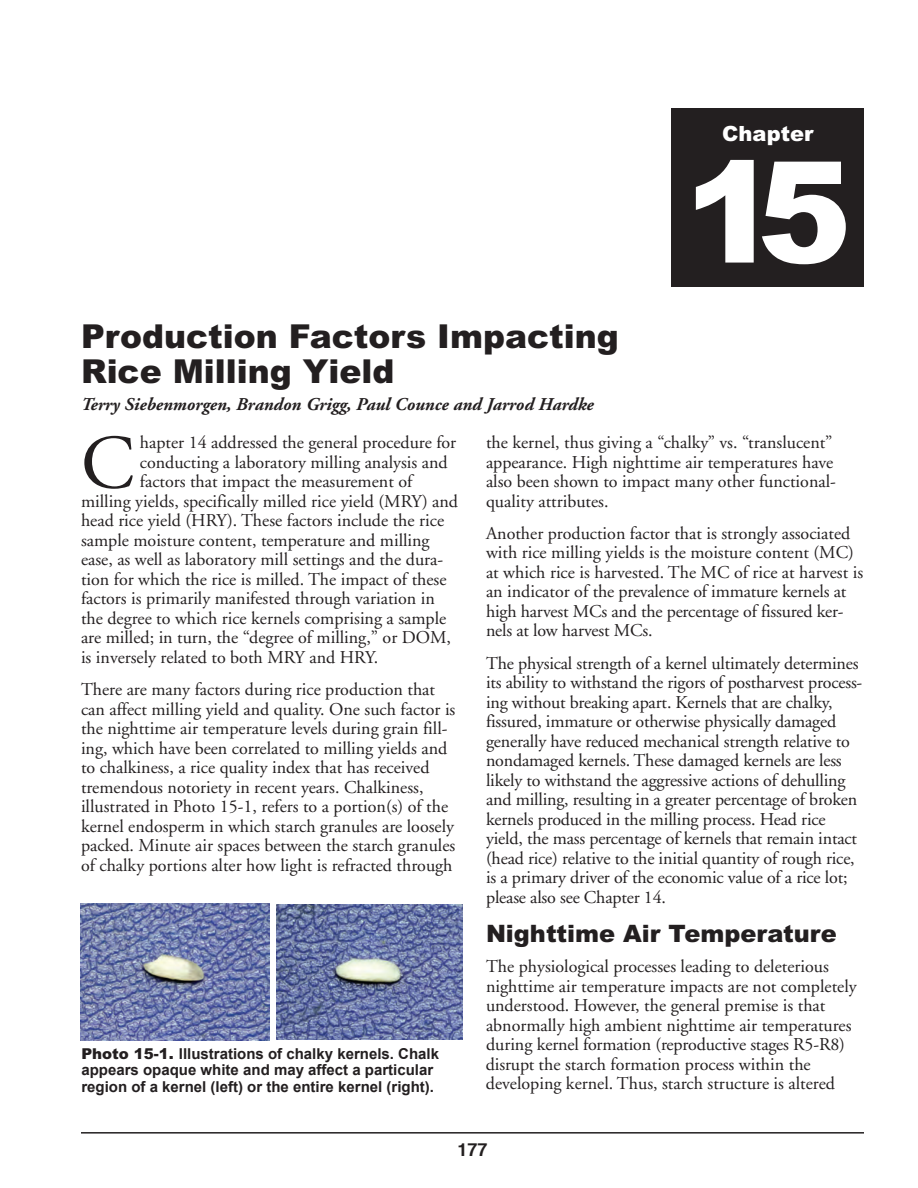
<style>
.page{position:relative;width:918px;height:1188px;background:#fff}
.page>*{position:absolute;margin:0;border:0;box-sizing:border-box;transform-origin:0 0}
.t1{font:900 141px "Arial";color:#fff}
.t2{font:76.5px "Adobe Garamond";color:#231f20}
.t3{font:900 33px/35.2px "Arial";color:#231f20}
.t4{font:900 24px "Arial";color:#231f20}
.t5{font:900 21px "Arial";color:#fff}
.t6{font:18px/19.5px "Adobe Garamond";color:#231f20}
.t7{font:italic 700 18px "Adobe Garamond";color:#231f20}
.t8{font:700 18px "Helvetica";color:#231f20}
.t9{font:700 15px/16.5px "Arial";color:#231f20}
.s1{font-weight:900}
</style>
<div class="page">
<hr style="left:81px;top:1132px;width:783px;height:2px;background:#231f20">
<div style="left:672px;top:108px;width:192px;height:178px;background:#231f20"></div>
<img style="left:81px;top:903px;width:189px;height:137px">
<img style="left:277px;top:904px;width:186px;height:136px">
<p class="t5" style="left:722px;top:122px;width:93px">Chapter</p>
<h1 class="t1" style="left:684px;top:131px;width:168px">15</h1>
<h3 class="t3" style="left:81px;top:319px;width:539px">Production Factors Impacting<br>Rice Milling Yield</h3>
<p class="t7" style="left:81px;top:397px;width:514px">Terry Siebenmorgen, Brandon Grigg, Paul Counce and Jarrod Hardke</p>
<h2 class="t2" style="left:81px;top:433px;width:55px">C</h2>
<p class="t6" style="left:140px;top:434px;width:318px">hapter 14 addressed the general procedure for</p>
<p class="t6" style="left:486px;top:434px;width:351px">the kernel, thus giving a “chalky” vs. “translucent” appearance. High nighttime air temperatures have also been shown to impact many other functional&shy;quality attributes.</p>
<p class="t6" style="left:486px;top:525px;width:379px">Another production factor that is strongly associated with rice milling yields is the moisture content (MC) at which rice is harvested. The MC of rice at harvest is an indicator of the prevalence of immature kernels at high harvest MCs and the percentage of fissured ker&shy;nels at low harvest MCs.</p>
<p class="t6" style="left:486px;top:655px;width:378px">The physical strength of a kernel ultimately determines its ability to withstand the rigors of postharvest process&shy;ing without breaking apart. Kernels that are chalky, fissured, immature or otherwise physically damaged generally have reduced mechanical strength relative to nondamaged kernels. These damaged kernels are less likely to withstand the aggressive actions of dehulling and milling, resulting in a greater percentage of broken kernels produced in the milling process. Head rice yield, the mass percentage of kernels that remain intact (head rice) relative to the initial quantity of rough rice, is a primary driver of the economic value of a rice lot; please also see Chapter 14.</p>
<h3 class="t4" style="left:486px;top:920px;width:352px">Nighttime Air Temperature</h3>
<p class="t6" style="left:486px;top:959px;width:372px">The physiological processes leading to deleterious nighttime air temperature impacts are not completely understood. However, the general premise is that abnormally high ambient nighttime air temperatures during kernel formation (reproductive stages R5-R8) disrupt the starch formation process within the developing kernel. Thus, starch structure is altered</p>
<p class="t6" style="left:140px;top:454px;width:309px">conducting a laboratory milling analysis and</p>
<p class="t6" style="left:140px;top:473px;width:274px">factors that impact the measurement of</p>
<p class="t6" style="left:81px;top:493px;width:379px">milling yields, specifically milled rice yield (MRY) and</p>
<p class="t6" style="left:81px;top:512px;width:365px">head rice yield (HRY). These factors include the rice</p>
<p class="t6" style="left:81px;top:532px;width:350px">sample moisture content, temperature and milling</p>
<p class="t6" style="left:81px;top:551px;width:364px">ease, as well as laboratory mill settings and the dura-</p>
<p class="t6" style="left:81px;top:571px;width:367px">tion for which the rice is milled. The impact of these</p>
<p class="t6" style="left:81px;top:590px;width:355px">factors is primarily manifested through variation in</p>
<p class="t6" style="left:81px;top:610px;width:367px">the degree to which rice kernels comprising a sample</p>
<p class="t6" style="left:81px;top:629px;width:372px">are milled; in turn, the “degree of milling,” or DOM,</p>
<p class="t6" style="left:81px;top:649px;width:299px">is inversely related to both MRY and HRY.</p>
<p class="t6" style="left:81px;top:681px;width:376px">There are many factors during rice production that can affect milling yield and quality. One such factor is the nighttime air temperature levels during grain fill&shy;ing, which have been correlated to milling yields and to chalkiness, a rice quality index that has received tremendous notoriety in recent years. Chalkiness, illustrated in Photo 15-1, refers to a portion(s) of the kernel endosperm in which starch granules are loosely packed. Minute air spaces between the starch granules of chalky portions alter how light is refracted through</p>
<p class="t9" style="left:81px;top:1046px;width:359px"><span class="s1">Photo 15-1.</span> Illustrations of chalky kernels. Chalk appears opaque white and may affect a particular region of a kernel (left) or the entire kernel (right).</p>
<p class="t8" style="left:457px;top:1135px;width:32px">177</p>
</div>
